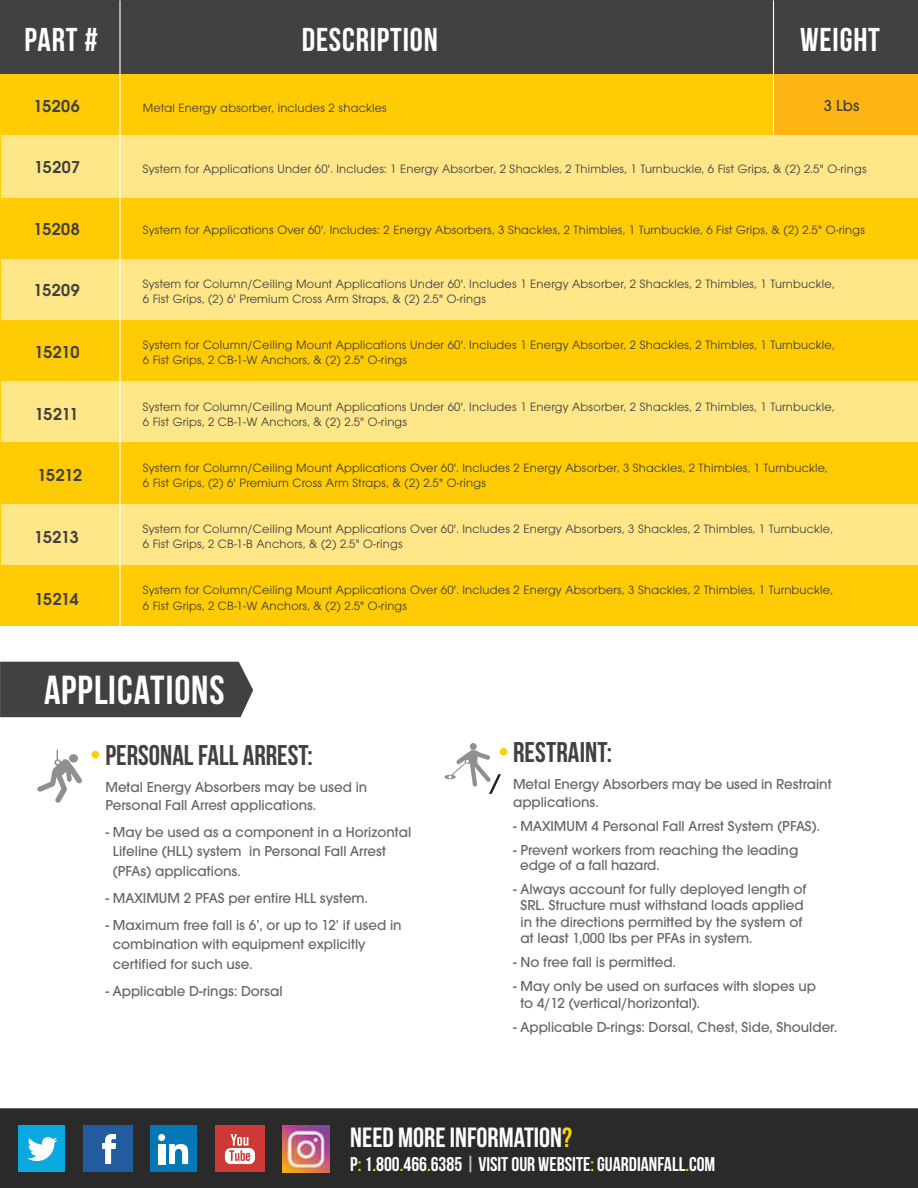
<style>
.page{position:relative;width:918px;height:1188px;background:#fff}
.page>*{position:absolute;margin:0;border:0;box-sizing:border-box;transform-origin:0 0}
.t1{font:700 40.5px "Bebas Neue";letter-spacing:.03em;color:#fff}
.t2{font:700 33px "Bebas Neue";letter-spacing:.025em;color:#fff}
.t3{font:700 28.5px "Bebas Neue";color:#414042}
.t4{font:700 27.75px "Bebas Neue";color:#fff}
.t5{font:700 19.8px "Bebas Neue";color:#fff}
.t6{font:600 18px "Avant Gard EF";letter-spacing:-.005em;color:#414042}
.t7{font:500 16.5px "Avant Gard EF";color:#414042}
.t8{font:500 15px/19.5px "Avant Gard EF";color:rgb(65 64 66/.8)}
.t9{font:12.6px/15.1px "Avant Gard EF";letter-spacing:.015em;color:#414042}
.s1{color:#ffd200}
.s2{color:#ffce02}
.s3{color:#bbbdbf}
</style>
<div class="page">
<div style="left:0;top:55px;width:918px;height:571px;background:#ffcb05"></div>
<div style="left:0;top:0;width:918px;height:74px;background:#414042"></div>
<div style="left:2px;top:135px;width:916px;height:63px;background:#ffe689"></div>
<div style="left:2px;top:381px;width:916px;height:61px;background:#ffe689"></div>
<div style="left:2px;top:504px;width:916px;height:61px;background:#ffe689"></div>
<div style="left:2px;top:259px;width:916px;height:61px;background:#ffe689"></div>
<div style="left:774px;top:74px;width:144px;height:61px;background:#fcb515"></div>
<svg style="left:37px;top:750px;width:45px;height:53px"></svg>
<div style="left:92px;top:751px;width:7px;height:7px;background:#ffce02;border-radius:50%"></div>
<div style="left:470px;top:743px;width:7px;height:7px;background:#8e9090;border-radius:50%"></div>
<svg style="left:444px;top:775px;width:12px;height:4px"></svg>
<svg style="left:449px;top:750px;width:52px;height:44px"></svg>
<div style="left:500px;top:748px;width:7px;height:7px;background:#ffce02;border-radius:50%"></div>
<div style="left:0;top:1108px;width:918px;height:80px;background:#2a2a2a"></div>
<div style="left:19px;top:1125px;width:46px;height:47px;background:#0ca9e1"></div>
<svg style="left:27px;top:1137px;width:30px;height:24px"></svg>
<div style="left:83px;top:1125px;width:49px;height:47px;background:#235b9f"></div>
<svg style="left:102px;top:1134px;width:14px;height:30px"></svg>
<div style="left:151px;top:1125px;width:46px;height:47px;background:#0477b6"></div>
<div style="left:158px;top:1144px;width:7px;height:20px;background:#fff"></div>
<div style="left:158px;top:1134px;width:7px;height:7px;background:#fff;border-radius:50%"></div>
<svg style="left:169px;top:1144px;width:19px;height:20px"></svg>
<div style="left:215px;top:1125px;width:49px;height:47px;background:#cd3934"></div>
<svg style="left:225px;top:1134px;width:30px;height:30px"></svg>
<img style="left:282px;top:1125px;width:48px;height:48px">
<hr style="left:119px;top:0;width:2px;height:627px;background:#fff">
<hr style="left:773px;top:0;width:1px;height:135px;background:#fff">
<div style="left:0;top:662px;width:253px;height:55px;background:#414042"></div>
<h2 class="t2" style="left:25px;top:22px;width:75px">PART #</h2>
<h2 class="t2" style="left:302px;top:22px;width:138px">DESCRIPTION</h2>
<h2 class="t2" style="left:800px;top:22px;width:81px">WEIGHT</h2>
<h3 class="t6" style="left:34px;top:95px;width:48px">15206</h3>
<p class="t9" style="left:143px;top:100px;width:246px">Metal Energy absorber, includes 2 shackles</p>
<h3 class="t7" style="left:824px;top:96px;width:37px">3 Lbs</h3>
<h3 class="t6" style="left:34px;top:157px;width:48px">15207</h3>
<p class="t9" style="left:143px;top:161px;width:725px">System for Applications Under 60'. Includes: 1 Energy Absorber, 2 Shackles, 2 Thimbles, 1 Turnbuckle, 6 Fist Grips, &amp; (2) 2.5" O-rings</p>
<h3 class="t6" style="left:34px;top:218px;width:48px">15208</h3>
<p class="t9" style="left:143px;top:222px;width:724px">System for Applications Over 60'. Includes: 2 Energy Absorbers, 3 Shackles, 2 Thimbles, 1 Turnbuckle, 6 Fist Grips, &amp; (2) 2.5" O-rings</p>
<h3 class="t6" style="left:34px;top:280px;width:48px">15209</h3>
<p class="t9" style="left:143px;top:276px;width:693px">System for Column/Ceiling Mount Applications Under 60'. Includes 1 Energy Absorber, 2 Shackles, 2 Thimbles, 1 Turnbuckle,<br>6 Fist Grips, (2) 6' Premium Cross Arm Straps, &amp; (2) 2.5" O-rings</p>
<h3 class="t6" style="left:35px;top:342px;width:46px">15210</h3>
<p class="t9" style="left:143px;top:338px;width:693px">System for Column/Ceiling Mount Applications Under 60'. Includes 1 Energy Absorber, 2 Shackles, 2 Thimbles, 1 Turnbuckle,<br>6 Fist Grips, 2 CB-1-W Anchors, &amp; (2) 2.5" O-rings</p>
<h3 class="t6" style="left:35px;top:403px;width:45px">15211</h3>
<p class="t9" style="left:143px;top:399px;width:693px">System for Column/Ceiling Mount Applications Under 60'. Includes 1 Energy Absorber, 2 Shackles, 2 Thimbles, 1 Turnbuckle,<br>6 Fist Grips, 2 CB-1-W Anchors, &amp; (2) 2.5" O-rings</p>
<h3 class="t6" style="left:37px;top:465px;width:46px">15212</h3>
<p class="t9" style="left:143px;top:460px;width:686px">System for Column/Ceiling Mount Applications Over 60'. Includes 2 Energy Absorber, 3 Shackles, 2 Thimbles, 1 Turnbuckle,<br>6 Fist Grips, (2) 6' Premium Cross Arm Straps, &amp; (2) 2.5" O-rings</p>
<h3 class="t6" style="left:34px;top:526px;width:46px">15213</h3>
<p class="t9" style="left:143px;top:521px;width:691px">System for Column/Ceiling Mount Applications Over 60'. Includes 2 Energy Absorbers, 3 Shackles, 2 Thimbles, 1 Turnbuckle,<br>6 Fist Grips, 2 CB-1-B Anchors, &amp; (2) 2.5" O-rings</p>
<h3 class="t6" style="left:34px;top:588px;width:46px">15214</h3>
<p class="t9" style="left:143px;top:583px;width:691px">System for Column/Ceiling Mount Applications Over 60'. Includes 2 Energy Absorbers, 3 Shackles, 2 Thimbles, 1 Turnbuckle,<br>6 Fist Grips, 2 CB-1-W Anchors, &amp; (2) 2.5" O-rings</p>
<h1 class="t1" style="left:44px;top:668px;width:182px">APPLICATIONS</h1>
<h3 class="t3" style="left:105px;top:739px;width:209px">PERSONAL FALL ARREST:</h3>
<p class="t8" style="left:105px;top:778px;width:263px;line-height:18px">Metal Energy Absorbers may be used in<br>Personal Fall Arrest applications.</p>
<p class="t8" style="left:113px;top:822px;width:300px;text-indent:-8px">- May be used as a component in a Horizontal<br>Lifeline (HLL) system in Personal Fall Arrest (PFAs) applications.</p>
<p class="t8" style="left:105px;top:888px;width:264px">- MAXIMUM 2 PFAS per entire HLL system.</p>
<p class="t8" style="left:113px;top:915px;width:290px;text-indent:-8px">- Maximum free fall is 6’, or up to 12’ if used in combination with equipment explicitly certified for such use.</p>
<p class="t8" style="left:105px;top:981px;width:179px">- Applicable D-rings: Dorsal</p>
<h3 class="t3" style="left:513px;top:736px;width:101px">RESTRAINT:</h3>
<p class="t8" style="left:513px;top:775px;width:320px;line-height:18px">Metal Energy Absorbers may be used in Restraint applications.</p>
<p class="t8" style="left:513px;top:816px;width:308px">- MAXIMUM 4 Personal Fall Arrest System (PFAS).</p>
<p class="t8" style="left:520px;top:842px;width:280px;line-height:15px;text-indent:-7px">- Prevent workers from reaching the leading edge of a fall hazard.</p>
<p class="t8" style="left:521px;top:880px;width:288px;line-height:16.5px;text-indent:-8px">- Always account for fully deployed length of SRL. Structure must withstand loads applied in the directions permitted by the system of at least 1,000 lbs per PFAs in system.</p>
<p class="t8" style="left:513px;top:952px;width:164px">- No free fall is permitted.</p>
<p class="t8" style="left:521px;top:978px;width:297px;line-height:16.5px;text-indent:-8px">- May only be used on surfaces with slopes up to 4/12 (vertical/horizontal).</p>
<p class="t8" style="left:513px;top:1017px;width:326px">- Applicable D-rings: Dorsal, Chest, Side, Shoulder.</p>
<h3 class="t4" style="left:350px;top:1122px;width:223px">NEED MORE INFORMATION<span class="s1">?</span></h3>
<h3 class="t5" style="left:350px;top:1154px;width:367px">P<span class="s1">:</span> 1<span class="s2">.</span>800<span class="s2">.</span>466<span class="s1">.</span>6385 <span class="s3">|</span> VISIT OUR WEBSITE<span class="s2">:</span> GUARDIANFALL<span class="s2">.</span>COM</h3>
</div>
